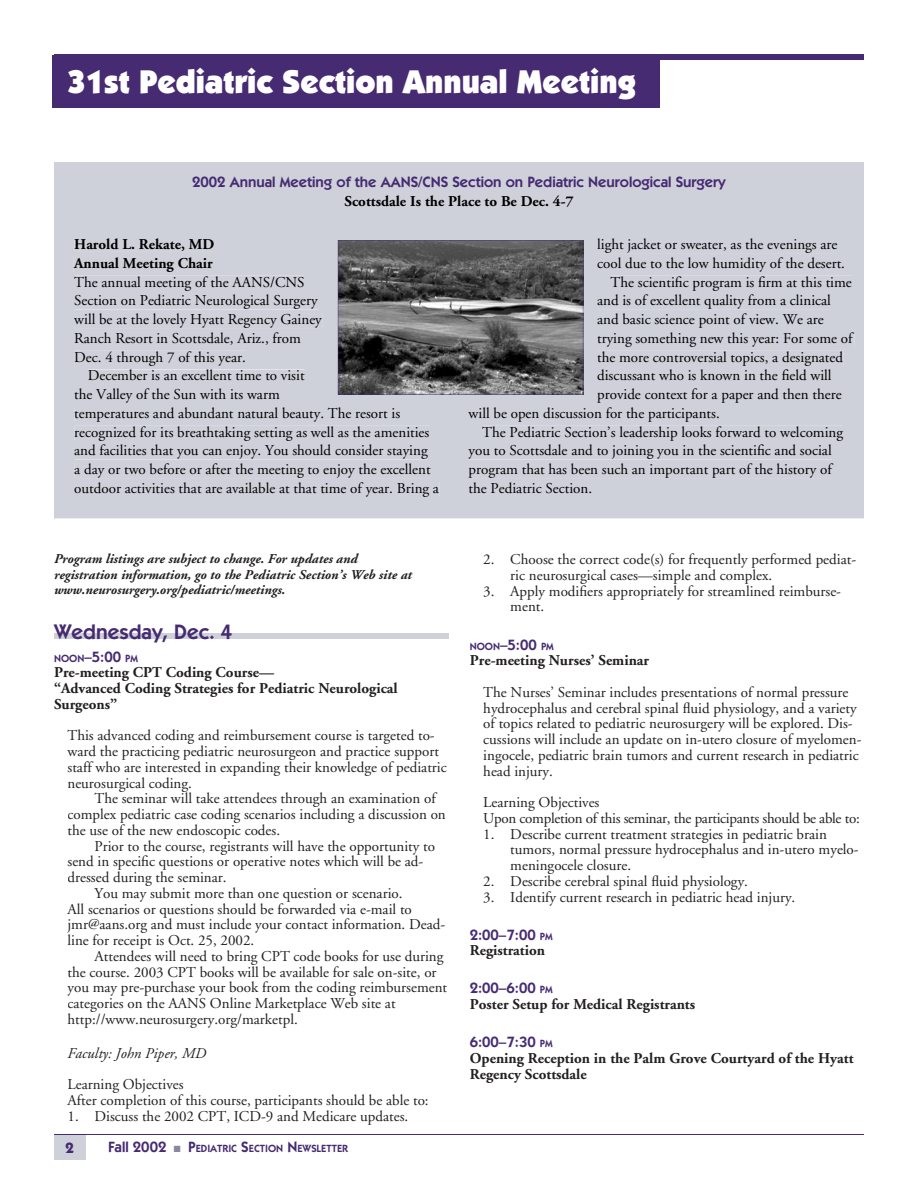
<style>
.page{position:relative;width:918px;height:1188px;background:#fff}
.page>*{position:absolute;margin:0;border:0;box-sizing:border-box;transform-origin:0 0}
.t1{font:900 33px "Itc Kabel";color:#fff}
.t2{font:600 21px "Itc Kabel";color:#462b72}
.t3{font:15px/15.8px "Adobe Garamond";color:#231f20}
.t4{font:15px/18.8px "Adobe Garamond";color:#000}
.t5{font:700 15px/15.8px "Adobe Garamond";color:#231f20}
.t6{font:600 15px "Itc Kabel";color:#462b72}
.t7{font:15px/15.8px "Adobe Garamond";letter-spacing:-.02em;color:#231f20}
.t8{font:700 15px/18.8px "Adobe Garamond";color:#000}
.t9{font:italic 15px "Adobe Garamond";color:#231f20}
.t10{font:700 15px "Itc Kabel";color:#462b72}
.t11{font:italic 700 13.5px/15.8px "Adobe Garamond";color:#231f20}
.t12{font:600 10.5px "Itc Kabel";color:#462b72}
.s1{font-size:15px}
.s2{color:#89869f}
.s3{font-size:10.5px}
</style>
<div class="page">
<hr style="left:54px;top:1134px;width:810px;height:1px;background:#462b72">
<div style="left:54px;top:54px;width:810px;height:6px;background:#462b72"></div>
<div style="left:54px;top:1135px;width:31px;height:25px;background:#cfd1da"></div>
<div style="left:53px;top:55px;width:607px;height:53px;background:#462b72"></div>
<div style="left:54px;top:633px;width:394px;height:6px;background:#cfd1da"></div>
<div style="left:54px;top:162px;width:810px;height:356px;background:#cfd1da"></div>
<div style="left:345px;top:195px;width:228px;height:12px;background:#cfd1da"></div>
<div style="left:75px;top:238px;width:139px;height:13px;background:#cfd1da"></div>
<div style="left:74px;top:257px;width:139px;height:15px;background:#cfd1da"></div>
<div style="left:74px;top:276px;width:231px;height:15px;background:#cfd1da"></div>
<div style="left:75px;top:295px;width:243px;height:14px;background:#cfd1da"></div>
<div style="left:74px;top:313px;width:248px;height:15px;background:#cfd1da"></div>
<div style="left:75px;top:332px;width:226px;height:13px;background:#cfd1da"></div>
<div style="left:75px;top:351px;width:171px;height:15px;background:#cfd1da"></div>
<div style="left:88px;top:370px;width:217px;height:11px;background:#cfd1da"></div>
<div style="left:75px;top:388px;width:205px;height:15px;background:#cfd1da"></div>
<div style="left:75px;top:407px;width:325px;height:15px;background:#cfd1da"></div>
<div style="left:75px;top:426px;width:354px;height:15px;background:#cfd1da"></div>
<div style="left:75px;top:445px;width:353px;height:14px;background:#cfd1da"></div>
<div style="left:75px;top:463px;width:356px;height:15px;background:#cfd1da"></div>
<div style="left:75px;top:482px;width:364px;height:15px;background:#cfd1da"></div>
<div style="left:597px;top:238px;width:241px;height:15px;background:#cfd1da"></div>
<div style="left:598px;top:257px;width:246px;height:15px;background:#cfd1da"></div>
<div style="left:611px;top:276px;width:241px;height:15px;background:#cfd1da"></div>
<div style="left:598px;top:295px;width:233px;height:14px;background:#cfd1da"></div>
<div style="left:598px;top:313px;width:226px;height:15px;background:#cfd1da"></div>
<div style="left:598px;top:332px;width:256px;height:15px;background:#cfd1da"></div>
<div style="left:598px;top:351px;width:245px;height:15px;background:#cfd1da"></div>
<div style="left:598px;top:370px;width:234px;height:11px;background:#cfd1da"></div>
<div style="left:597px;top:388px;width:245px;height:15px;background:#cfd1da"></div>
<div style="left:469px;top:407px;width:250px;height:15px;background:#cfd1da"></div>
<div style="left:482px;top:426px;width:361px;height:15px;background:#cfd1da"></div>
<div style="left:469px;top:445px;width:363px;height:14px;background:#cfd1da"></div>
<div style="left:469px;top:463px;width:364px;height:15px;background:#cfd1da"></div>
<div style="left:469px;top:482px;width:122px;height:11px;background:#cfd1da"></div>
<img style="left:339px;top:241px;width:244px;height:153px">
<hr style="left:338px;top:240px;width:1px;height:155px;background:#462b72">
<hr style="left:338px;top:394px;width:245px;height:1px;background:#462b72">
<hr style="left:583px;top:240px;width:1px;height:155px;background:#462b72">
<hr style="left:338px;top:240px;width:245px;height:1px;background:#462b72">
<h1 class="t1" style="left:68px;top:61px;width:570px">31st Pediatric Section Annual Meeting</h1>
<p class="t6" style="left:192px;top:173px;width:535px">2002 Annual Meeting of the AANS/CNS Section on Pediatric Neurological Surgery</p>
<p class="t8" style="left:344px;top:192px;width:231px">Scottsdale Is the Place to Be Dec. 4-7</p>
<p class="t8" style="left:74px;top:235px;width:142px">Harold L. Rekate, MD<br>Annual Meeting Chair</p>
<p class="t4" style="left:74px;top:273px;width:249px">The annual meeting of the AANS/CNS Section on Pediatric Neurological Surgery will be at the lovely Hyatt Regency Gainey Ranch Resort in Scottsdale, Ariz., from Dec. 4 through 7 of this year.</p>
<p class="t4" style="left:74px;top:367px;width:366px;text-indent:14px">December is an excellent time to visit<br>the Valley of the Sun with its warm<br>temperatures and abundant natural beauty. The resort is recognized for its breathtaking setting as well as the amenities and facilities that you can enjoy. You should consider staying<br>a day or two before or after the meeting to enjoy the excellent outdoor activities that are available at that time of year. Bring a</p>
<p class="t4" style="left:597px;top:235px;width:242px">light jacket or sweater, as the evenings are</p>
<p class="t4" style="left:597px;top:254px;width:249px">cool due to the low humidity of the desert.</p>
<p class="t4" style="left:611px;top:273px;width:243px">The scientific program is firm at this time</p>
<p class="t4" style="left:597px;top:292px;width:235px">and is of excellent quality from a clinical</p>
<p class="t4" style="left:597px;top:310px;width:228px">and basic science point of view. We are</p>
<p class="t4" style="left:597px;top:329px;width:257px">trying something new this year: For some of</p>
<p class="t4" style="left:597px;top:348px;width:248px">the more controversial topics, a designated</p>
<p class="t4" style="left:597px;top:367px;width:236px">discussant who is known in the field will</p>
<p class="t4" style="left:597px;top:385px;width:246px">provide context for a paper and then there</p>
<p class="t4" style="left:469px;top:404px;width:253px">will be open discussion for the participants.</p>
<p class="t4" style="left:482px;top:423px;width:363px">The Pediatric Section’s leadership looks forward to welcoming</p>
<p class="t4" style="left:469px;top:442px;width:365px">you to Scottsdale and to joining you in the scientific and social</p>
<p class="t4" style="left:469px;top:460px;width:365px">program that has been such an important part of the history of</p>
<p class="t4" style="left:469px;top:479px;width:125px">the Pediatric Section.</p>
<p class="t11" style="left:54px;top:551px;width:359px">Program listings are subject to change. For updates and registration information, go to the Pediatric Section’s Web site at www.neurosurgery.org/pediatric/meetings.</p>
<h2 class="t2" style="left:54px;top:620px;width:180px">Wednesday, Dec. 4</h2>
<p class="t12" style="left:54px;top:652px;width:86px">NOON<span class="s1">–5:00</span> PM</p>
<p class="t5" style="left:54px;top:665px;width:345px">Pre-meeting CPT Coding Course—<br>“Advanced Coding Strategies for Pediatric Neurological<br>Surgeons”</p>
<p class="t3" style="left:68px;top:728px;width:381px">This advanced coding and reimbursement course is targeted to&shy;ward the practicing pediatric neurosurgeon and practice support staff who are interested in expanding their knowledge of pediatric neurosurgical coding.</p>
<p class="t3" style="left:68px;top:791px;width:380px;text-indent:27px">The seminar will take attendees through an examination of complex pediatric case coding scenarios including a discussion on the use of the new endoscopic codes.</p>
<p class="t3" style="left:94px;top:838px;width:342px">Prior to the course, registrants will have the opportunity to</p>
<p class="t3" style="left:68px;top:854px;width:357px">send in specific questions or operative notes which will be ad-</p>
<p class="t3" style="left:68px;top:870px;width:161px">dressed during the seminar.</p>
<p class="t3" style="left:94px;top:886px;width:310px">You may submit more than one question or scenario.</p>
<p class="t3" style="left:68px;top:901px;width:346px">All scenarios or questions should be forwarded via e-mail to</p>
<p class="t3" style="left:68px;top:917px;width:379px">jmr@aans.org and must include your contact information. Dead-</p>
<p class="t3" style="left:68px;top:933px;width:188px">line for receipt is Oct. 25, 2002.</p>
<p class="t3" style="left:94px;top:949px;width:350px">Attendees will need to bring CPT code books for use during</p>
<p class="t3" style="left:68px;top:964px;width:371px">the course. 2003 CPT books will be available for sale on-site, or</p>
<p class="t3" style="left:68px;top:980px;width:381px">you may pre-purchase your book from the coding reimbursement</p>
<p class="t3" style="left:68px;top:996px;width:330px">categories on the AANS Online Marketplace Web site at</p>
<p class="t3" style="left:68px;top:1012px;width:232px">http://www.neurosurgery.org/marketpl.</p>
<p class="t9" style="left:68px;top:1045px;width:140px">Faculty: John Piper, MD</p>
<p class="t3" style="left:68px;top:1077px;width:363px">Learning Objectives<br>After completion of this course, participants should be able to:</p>
<p class="t3" style="left:68px;top:1108px;width:342px">1. Discuss the 2002 CPT, ICD-9 and Medicare updates.</p>
<p class="t10" style="left:65px;top:1139px;width:10px">2</p>
<p class="t12" style="left:108px;top:1142px;width:242px"><span class="s1">Fall 2002</span> <span class="s2">■</span> <span class="s1">P</span>EDIATRIC <span class="s1">S</span>ECTION <span class="s1">N</span>EWSLETTER</p>
<p class="t3" style="left:510px;top:552px;width:347px;text-indent:-27px">2. Choose the correct code(s) for frequently performed pediat&shy;ric neurosurgical cases—simple and complex.</p>
<p class="t3" style="left:510px;top:583px;width:332px;text-indent:-27px">3. Apply modifiers appropriately for streamlined reimburse&shy;ment.</p>
<p class="t12" style="left:470px;top:640px;width:86px">NOON<span class="s1">–5:00</span> PM</p>
<p class="t5" style="left:470px;top:653px;width:181px">Pre-meeting Nurses’ Seminar</p>
<p class="t3" style="left:483px;top:685px;width:380px">The Nurses’ Seminar includes presentations of normal pressure hydrocephalus and cerebral spinal fluid physiology, and a variety of topics related to pediatric neurosurgery will be explored. Dis&shy;cussions will include an update on in-utero closure of myelomen&shy;ingocele, pediatric brain tumors and current research in pediatric head injury.</p>
<p class="t7" style="left:483px;top:795px;width:378px">Learning Objectives<br>Upon completion of this seminar, the participants should be able to:</p>
<p class="t3" style="left:510px;top:826px;width:350px;text-indent:-27px">1. Describe current treatment strategies in pediatric brain tumors, normal pressure hydrocephalus and in-utero myelo&shy;meningocele closure.</p>
<p class="t3" style="left:483px;top:874px;width:266px">2. Describe cerebral spinal fluid physiology.</p>
<p class="t3" style="left:483px;top:889px;width:314px">3. Identify current research in pediatric head injury.</p>
<p class="t6" style="left:470px;top:926px;width:84px">2:00–7:00 <span class="s3">PM</span></p>
<p class="t5" style="left:470px;top:943px;width:77px">Registration</p>
<p class="t6" style="left:470px;top:980px;width:84px">2:00–6:00 <span class="s3">PM</span></p>
<p class="t5" style="left:470px;top:997px;width:227px">Poster Setup for Medical Registrants</p>
<p class="t6" style="left:470px;top:1033px;width:84px">6:00–7:30 <span class="s3">PM</span></p>
<p class="t5" style="left:470px;top:1051px;width:385px">Opening Reception in the Palm Grove Courtyard of the Hyatt<br>Regency Scottsdale</p>
</div>
